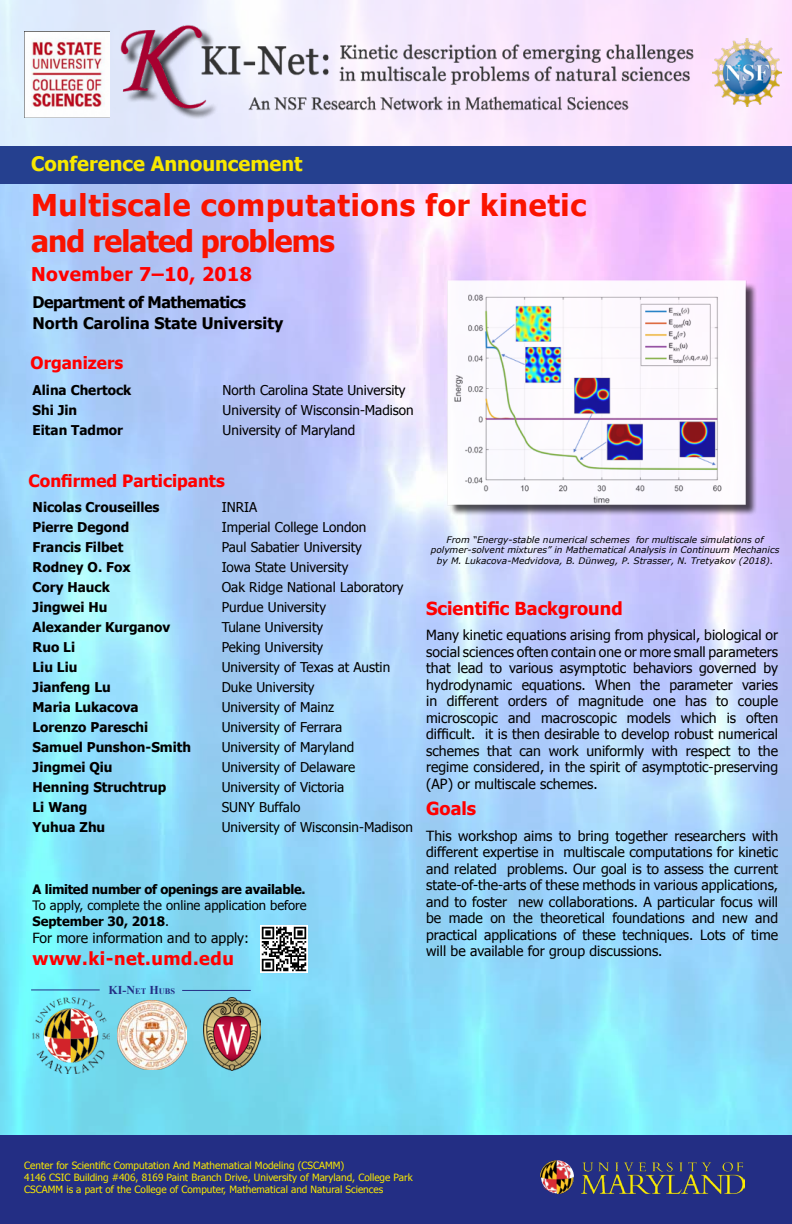
<style>
.page{position:relative;width:792px;height:1224px;background:#fff}
.page>*{position:absolute;margin:0;border:0;box-sizing:border-box;transform-origin:0 0}
.t1{font:700 30px/36px "Tahoma";letter-spacing:.025em;color:#fa1300}
.t2{font:700 20px "Tahoma";color:#f8e800}
.t3{font:700 19px "Tahoma";letter-spacing:.025em;color:#f00}
.t4{font:700 18px "Tahoma";color:#f00}
.t5{font:700 18px "Tahoma";letter-spacing:.03em;color:#f00}
.t6{font:700 17px "Tahoma";color:#f00}
.t7{font:700 16px/20.6px "Tahoma";color:#000}
.t8{font:14px/16.5px "Tahoma";color:#000;text-align:justify}
.t9{font:13.5px/20px "Tahoma";color:#000}
.t10{font:700 13.5px/20px "Tahoma";color:#000}
.t11{font:13px/16.8px "Tahoma";color:#000}
.t12{font:700 13px "Tahoma";letter-spacing:-.02em;color:#000}
.t13{font:700 12px "Times New Roman";color:#232e84}
.t14{font:10px/12px "Tahoma";color:#f8e800}
.t15{font:italic 9px/10.8px "Verdana";color:#000;text-align:center}
.s1{font-weight:700}
.s2{font-size:8.4px}
</style>
<div class="page">
<img style="left:0;top:184px;width:792px;height:952px">
<svg style="left:0;top:0;width:792px;height:146px;background:#f1e8fc"></svg>
<div style="left:0;top:146px;width:792px;height:38px;background:#25408f"></div>
<img style="left:118px;top:1001px;width:68px;height:68px">
<img style="left:204px;top:997px;width:56px;height:73px">
<img style="left:32px;top:997px;width:77px;height:76px">
<hr style="left:182px;top:990px;width:69px;height:1px;background:#232e84">
<hr style="left:31px;top:989px;width:69px;height:1px;background:#232e84">
<div style="left:123px;top:27px;width:95px;height:92px;background:#000;opacity:.75"></div>
<img style="left:118px;top:23px;width:93px;height:89px">
<img style="left:199px;top:34px;width:505px;height:83px">
<img style="left:712px;top:38px;width:69px;height:69px">
<img style="left:261px;top:926px;width:46px;height:46px">
<div style="left:0;top:1136px;width:792px;height:88px;background:#232e84"></div>
<img style="left:541px;top:1160px;width:203px;height:33px">
<div style="left:449px;top:283px;width:309px;height:233px;background:#000;opacity:.75"></div>
<img style="left:444px;top:273px;width:307px;height:235px">
<img style="left:24px;top:32px;width:86px;height:85px">
<h2 class="t2" style="left:31px;top:150px;width:273px">Conference Announcement</h2>
<h1 class="t1" style="left:31px;top:186px;width:557px">Multiscale computations for kinetic and related problems</h1>
<h3 class="t3" style="left:31px;top:261px;width:222px">November 7–10, 2018</h3>
<p class="t7" style="left:32px;top:291px;width:252px">Department of Mathematics<br>North Carolina State University</p>
<p class="t6" style="left:31px;top:351px;width:94px">Organizers</p>
<p class="t10" style="left:33px;top:379px;width:100px">Alina Chertock<br>Shi Jin<br>Eitan Tadmor</p>
<p class="t9" style="left:223px;top:379px;width:193px">North Carolina State University<br>University of Wisconsin-Madison<br>University of Maryland</p>
<p class="t6" style="left:29px;top:469px;width:198px">Confirmed Participants</p>
<p class="t10" style="left:33px;top:497px;width:160px">Nicolas Crouseilles<br>Pierre Degond<br>Francis Filbet<br>Rodney O. Fox<br>Cory Hauck<br>Jingwei Hu<br>Alexander Kurganov<br>Ruo Li<br>Liu Liu<br>Jianfeng Lu<br>Maria Lukacova<br>Lorenzo Pareschi<br>Samuel Punshon-Smith<br>Jingmei Qiu<br>Henning Struchtrup<br>Li Wang<br>Yuhua Zhu</p>
<p class="t9" style="left:222px;top:497px;width:193px">INRIA<br>Imperial College London<br>Paul Sabatier University<br>Iowa State University<br>Oak Ridge National Laboratory<br>Purdue University<br>Tulane University<br>Peking University<br>University of Texas at Austin<br>Duke University<br>University of Mainz<br>University of Ferrara<br>University of Maryland<br>University of Delaware<br>University of Victoria<br>SUNY Buffalo<br>University of Wisconsin-Madison</p>
<p class="t12" style="left:32px;top:880px;width:275px">A limited number of openings are available.</p>
<p class="t11" style="left:32px;top:896px;width:276px">To apply, complete the online application before<br><span class="s1">September 30, 2018</span>.</p>
<p class="t8" style="left:32px;top:929px;width:218px">For more information and to apply:</p>
<p class="t5" style="left:32px;top:946px;width:203px">www.ki-net.umd.edu</p>
<p class="t13" style="left:109px;top:982px;width:68px">KI-N<span class="s2">ET</span> H<span class="s2">UBS</span></p>
<p class="t15" style="left:431px;top:534px;width:350px">From “Energy-stable numerical schemes for multiscale simulations of polymer-solvent mixtures” in Mathematical Analysis in Continuum Mechanics by M. Lukacova-Medvidova, B. Dünweg, P. Strasser, N. Tretyakov (2018).</p>
<p class="t4" style="left:426px;top:596px;width:198px">Scientific Background</p>
<p class="t8" style="left:426px;top:626px;width:353px">Many kinetic equations arising from physical, biological or social sciences often contain one or more small parameters that lead to various asymptotic behaviors governed by hydrodynamic equations. When the parameter varies in different orders of magnitude one has to couple microscopic and macroscopic models which is often difficult. it is then desirable to develop robust numerical schemes that can work uniformly with respect to the regime considered, in the spirit of asymptotic-preserving (AP) or multiscale schemes.</p>
<p class="t4" style="left:426px;top:796px;width:52px">Goals</p>
<p class="t8" style="left:426px;top:827px;width:353px">This workshop aims to bring together researchers with different expertise in multiscale computations for kinetic and related problems. Our goal is to assess the current state-of-the-arts of these methods in various applications, and to foster new collaborations. A particular focus will be made on the theoretical foundations and new and practical applications of these techniques. Lots of time will be available for group discussions.</p>
<p class="t14" style="left:24px;top:1159px;width:390px">Center for Scientific Computation And Mathematical Modeling (CSCAMM)<br>4146 CSIC Building #406, 8169 Paint Branch Drive, University of Maryland, College Park<br>CSCAMM is a part of the College of Computer, Mathematical and Natural Sciences</p>
</div>
